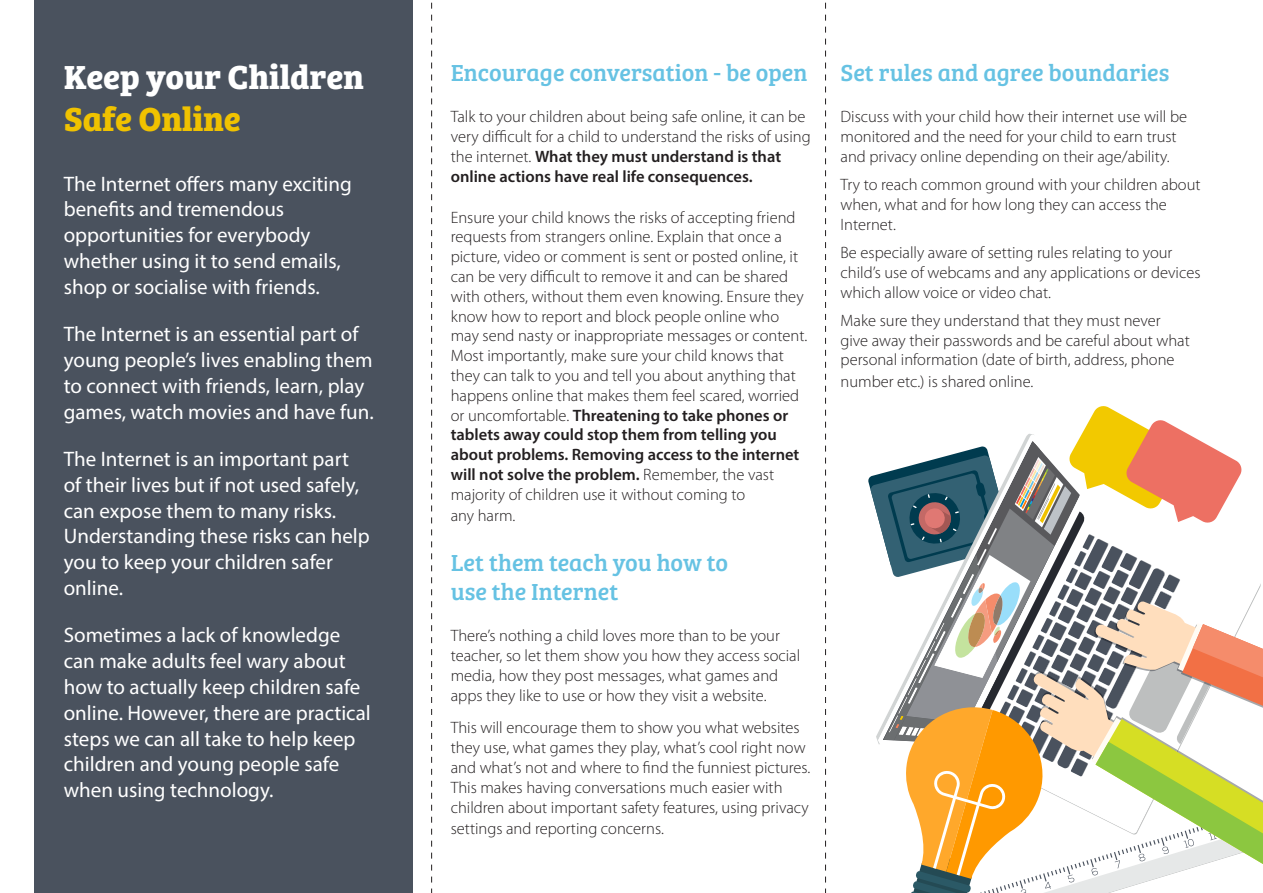
<style>
.page{position:relative;width:1263px;height:893px;background:#fff}
.page>*{position:absolute;margin:0;border:0;box-sizing:border-box;transform-origin:0 0}
.t1{font:700 34.5px/42px "Bree Serif";color:#fff}
.t2{font:24px/28.8px "Bree Serif";color:#66c2e3}
.t3{font:21px/25.8px "Myriad Pro";color:#fff}
.t4{font:300 16.5px/19.8px "Myriad Pro";color:#231f20}
.s1{color:#f0c200}
.s2{font-weight:600}
</style>
<div class="page">
<div style="left:34px;top:0;width:378px;height:893px;background:#4a525e"></div>
<svg style="left:825px;top:2px;width:1px;height:891px"></svg>
<svg style="left:431px;top:2px;width:1px;height:891px"></svg>
<svg style="left:868px;top:406px;width:395px;height:487px"></svg>
<p class="t1" style="left:64px;top:53px;width:302px">Keep your Children<br><span class="s1">Safe Online</span></p>
<p class="t3" style="left:64px;top:170px;width:290px">The Internet offers many exciting benefits and tremendous opportunities for everybody whether using it to send emails, shop or socialise with friends.</p>
<p class="t3" style="left:64px;top:321px;width:311px">The Internet is an essential part of young people’s lives enabling them to connect with friends, learn, play games, watch movies and have fun.</p>
<p class="t3" style="left:64px;top:445px;width:308px">The Internet is an important part of their lives but if not used safely, can expose them to many risks.<br>Understanding these risks can help you to keep your children safer online.</p>
<p class="t3" style="left:64px;top:622px;width:308px">Sometimes a lack of knowledge can make adults feel wary about how to actually keep children safe online. However, there are practical steps we can all take to help keep children and young people safe when using technology.</p>
<p class="t2" style="left:451px;top:57px;width:358px">Encourage conversation - be open</p>
<p class="t4" style="left:451px;top:107px;width:361px">Talk to your children about being safe online, it can be very difficult for a child to understand the risks of using the internet. <span class="s2">What they must understand is that online actions have real life consequences.</span></p>
<p class="t4" style="left:451px;top:207px;width:358px">Ensure your child knows the risks of accepting friend requests from strangers online. Explain that once a picture, video or comment is sent or posted online, it can be very difficult to remove it and can be shared with others, without them even knowing. Ensure they know how to report and block people online who may send nasty or inappropriate messages or content.<br>Most importantly, make sure your child knows that they can talk to you and tell you about anything that happens online that makes them feel scared, worried or uncomfortable. <span class="s2">Threatening to take phones or tablets away could stop them from telling you about problems. Removing access to the internet will not solve the problem.</span> Remember, the vast majority of children use it without coming to</p>
<p class="t4" style="left:451px;top:506px;width:66px">any harm.</p>
<p class="t2" style="left:451px;top:547px;width:279px">Let them teach you how to use the Internet</p>
<p class="t4" style="left:451px;top:626px;width:351px">There’s nothing a child loves more than to be your teacher, so let them show you how they access social media, how they post messages, what games and apps they like to use or how they visit a website.</p>
<p class="t4" style="left:451px;top:718px;width:361px">This will encourage them to show you what websites they use, what games they play, what’s cool right now and what’s not and where to find the funniest pictures.<br>This makes having conversations much easier with children about important safety features, using privacy</p>
<p class="t4" style="left:451px;top:819px;width:215px">settings and reporting concerns.</p>
<p class="t2" style="left:840px;top:57px;width:330px">Set rules and agree boundaries</p>
<p class="t4" style="left:840px;top:107px;width:348px">Discuss with your child how their internet use will be monitored and the need for your child to earn trust and privacy online depending on their age/ability.</p>
<p class="t4" style="left:840px;top:175px;width:361px">Try to reach common ground with your children about when, what and for how long they can access the<br>Internet.</p>
<p class="t4" style="left:840px;top:243px;width:361px">Be especially aware of setting rules relating to your child’s use of webcams and any applications or devices which allow voice or video chat.</p>
<p class="t4" style="left:840px;top:311px;width:351px">Make sure they understand that they must never give away their passwords and be careful about what personal information (date of birth, address, phone</p>
<p class="t4" style="left:840px;top:372px;width:194px">number etc.) is shared online.</p>
</div>
